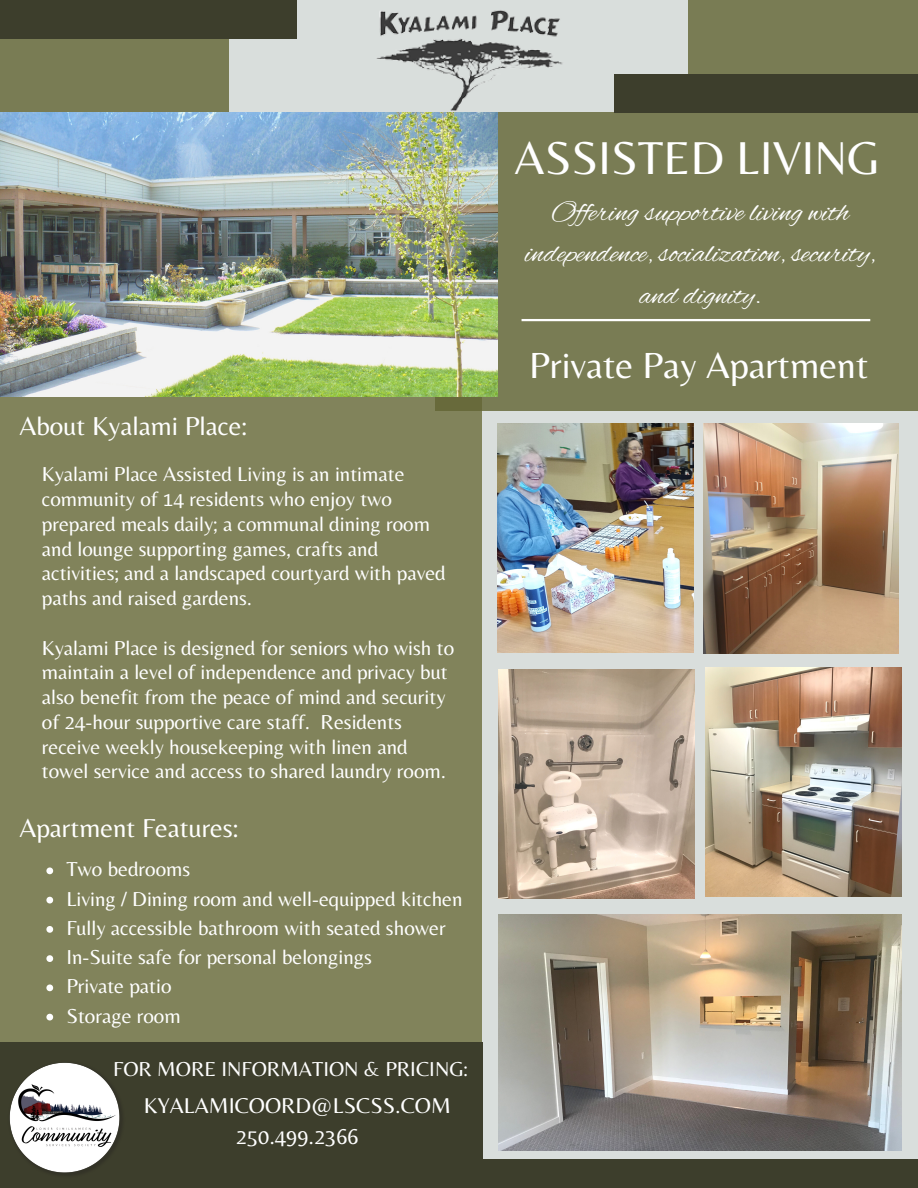
<style>
.page{position:relative;width:918px;height:1188px;background:#fff}
.page>*{position:absolute;margin:0;border:0;box-sizing:border-box;transform-origin:0 0}
.t1{font:48px "Belleza";color:#fff}
.t2{font:37.8px "Belleza";color:#fff}
.t3{font:30px/41.7px "Alex Brush";color:#fff;text-align:center}
.t4{font:27px "Belleza";color:#fff}
.t5{font:22.35px/30.8px "Belleza";color:#fff;text-align:center}
.t6{font:21px/24.8px "Belleza";color:#fff}
</style>
<div class="page">
<div style="left:0;top:0;width:918px;height:112px;background:#d9dedc"></div>
<div style="left:0;top:397px;width:505px;height:791px;background:#81835b"></div>
<div style="left:483px;top:0;width:435px;height:1188px;background:#d9dedc"></div>
<div style="left:689px;top:0;width:229px;height:113px;background:#797c54"></div>
<div style="left:0;top:0;width:229px;height:154px;background:#797c54"></div>
<div style="left:435px;top:112px;width:483px;height:298px;background:#797c54"></div>
<div style="left:0;top:1160px;width:918px;height:28px;background:#3d3e2c"></div>
<hr style="left:522px;top:319px;width:348px;height:2px;background:#fff">
<img style="left:374px;top:10px;width:189px;height:103px">
<div style="left:0;top:0;width:297px;height:38px;background:#3d3e2c"></div>
<img style="left:498px;top:915px;width:403px;height:236px">
<div style="left:614px;top:74px;width:304px;height:39px;background:#3d3e2c"></div>
<img style="left:706px;top:667px;width:195px;height:230px">
<img style="left:498px;top:423px;width:195px;height:230px">
<img style="left:703px;top:424px;width:195px;height:229px">
<img style="left:498px;top:669px;width:196px;height:230px">
<img style="left:0;top:113px;width:497px;height:283px">
<div style="left:0;top:1042px;width:483px;height:129px;background:#3d3e2c"></div>
<img style="left:9px;top:1062px;width:112px;height:112px">
<svg style="left:46px;top:867px;width:7px;height:7px"></svg>
<svg style="left:46px;top:897px;width:7px;height:6px"></svg>
<svg style="left:46px;top:926px;width:7px;height:7px"></svg>
<svg style="left:46px;top:955px;width:7px;height:7px"></svg>
<svg style="left:46px;top:984px;width:7px;height:7px"></svg>
<svg style="left:46px;top:1014px;width:7px;height:6px"></svg>
<p class="t4" style="left:19px;top:410px;width:229px">About Kyalami Place:</p>
<p class="t6" style="left:42px;top:462px;width:405px">Kyalami Place Assisted Living is an intimate community of 14 residents who enjoy two prepared meals daily; a communal dining room and lounge supporting games, crafts and activities; and a landscaped courtyard with paved paths and raised gardens.</p>
<p class="t6" style="left:42px;top:635px;width:414px">Kyalami Place is designed for seniors who wish to maintain a level of independence and privacy but also benefit from the peace of mind and security of 24-hour supportive care staff. Residents receive weekly housekeeping with linen and towel service and access to shared laundry room.</p>
<p class="t4" style="left:19px;top:812px;width:221px">Apartment Features:</p>
<p class="t6" style="left:66px;top:854px;width:398px;line-height:29.2px">Two bedrooms<br>Living / Dining room and well-equipped kitchen<br>Fully accessible bathroom with seated shower<br>In-Suite safe for personal belongings<br>Private patio<br>Storage room</p>
<p class="t6" style="left:113px;top:1056px;width:356px">FOR MORE INFORMATION &amp; PRICING:</p>
<p class="t5" style="left:144px;top:1090px;width:309px">KYALAMICOORD@LSCSS.COM<br>250.499.2366</p>
<h1 class="t1" style="left:515px;top:129px;width:367px">ASSISTED LIVING</h1>
<h3 class="t3" style="left:525px;top:193px;width:352px">Of ering supportive living with independence, socialization, security, and dignity.</h3>
<h2 class="t2" style="left:529px;top:343px;width:341px">Private Pay Apartment</h2>
</div>
